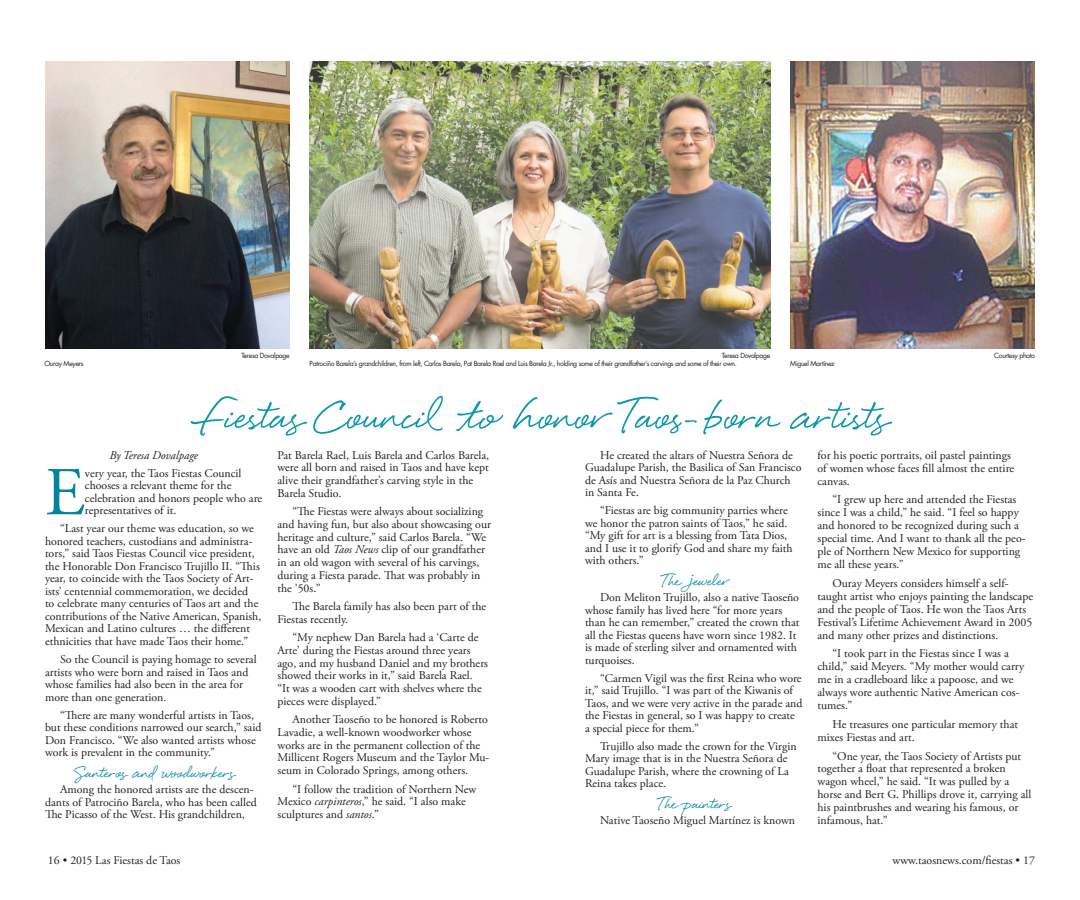
<style>
.page{position:relative;width:1080px;height:900px;background:#fff}
.page>*{position:absolute;margin:0;border:0;box-sizing:border-box;transform-origin:0 0}
.t1{font:72.5px "Eye Catching Pro";color:#0d98af}
.t2{font:68.38px "Adobe Garamond Pro";color:#00849e}
.t3{font:27.5px "Eye Catching Pro";letter-spacing:.02em;color:#00849e}
.t4{font:11.88px/12.5px "Adobe Garamond Pro";color:#231f20}
.t5{font:italic 11.88px "Adobe Garamond Pro";color:#231f20}
.t6{font:6.88px/8.2px "Futura Std";letter-spacing:-.05em;color:#231f20}
.s1{font-style:italic}
</style>
<div class="page">
<img style="left:310px;top:62px;width:460px;height:287px">
<img style="left:790px;top:62px;width:245px;height:286px">
<img style="left:45px;top:62px;width:245px;height:286px">
<p class="t6" style="left:44px;top:359px;width:41px">Ouray Meyers</p>
<p class="t6" style="left:241px;top:351px;width:50px">Teresa Dovalpage</p>
<p class="t6" style="left:310px;top:351px;width:462px;text-indent:412px">Teresa Dovalpage<br>Patrociño Barela’s grandchildren, from left, Carlos Barela, Pat Barela Rael and Luis Barela Jr., holding some of their grandfather’s carvings and some of their own.</p>
<p class="t6" style="left:790px;top:359px;width:46px">Miguel Martínez</p>
<p class="t1" style="left:194px;top:387px;width:690px">Fiestas Council to honor Taos-born artists</p>
<p class="t6" style="left:994px;top:351px;width:42px">Courtesy photo</p>
<p class="t5" style="left:109px;top:448px;width:90px">By Teresa Dovalpage</p>
<p class="t2" style="left:45px;top:452px;width:41px">E</p>
<p class="t4" style="left:85px;top:467px;width:179px">very year, the Taos Fiestas Council chooses a relevant theme for the celebration and honors people who are representatives of it.</p>
<p class="t4" style="left:45px;top:523px;width:218px;text-indent:15px">“Last year our theme was education, so we honored teachers, custodians and administra&shy;tors,” said Taos Fiestas Council vice president, the Honorable Don Francisco Trujillo II. “This year, to coincide with the Taos Society of Art&shy;ists’ centennial commemoration, we decided<br>to celebrate many centuries of Taos art and the contributions of the Native American, Spanish, Mexican and Latino cultures … the different ethnicities that have made Taos their home.”</p>
<p class="t4" style="left:45px;top:653px;width:213px;text-indent:15px">So the Council is paying homage to several artists who were born and raised in Taos and whose families had also been in the area for more than one generation.</p>
<p class="t4" style="left:45px;top:709px;width:218px;text-indent:15px">“There are many wonderful artists in Taos, but these conditions narrowed our search,” said Don Francisco. “We also wanted artists whose work is prevalent in the community.”</p>
<p class="t3" style="left:74px;top:761px;width:161px">Santeros and woodworkers</p>
<p class="t4" style="left:45px;top:783px;width:213px;text-indent:15px">Among the honored artists are the descen&shy;dants of Patrociño Barela, who has been called<br>The Picasso of the West. His grandchildren,</p>
<p class="t4" style="left:278px;top:449px;width:213px">Pat Barela Rael, Luis Barela and Carlos Barela, were all born and raised in Taos and have kept alive their grandfather’s carving style in the Barela Studio.</p>
<p class="t4" style="left:278px;top:505px;width:215px;text-indent:15px">“The Fiestas were always about socializing and having fun, but also about showcasing our heritage and culture,” said Carlos Barela. “We have an old <span class="s1">Taos News</span> clip of our grandfather in an old wagon with several of his carvings, during a Fiesta parade. That was probably in the ’50s.”</p>
<p class="t4" style="left:278px;top:600px;width:210px;text-indent:15px">The Barela family has also been part of the<br>Fiestas recently.</p>
<p class="t4" style="left:278px;top:631px;width:212px;text-indent:15px">“My nephew Dan Barela had a ‘Carte de Arte’ during the Fiestas around three years ago, and my husband Daniel and my brothers showed their works in it,” said Barela Rael.<br>“It was a wooden cart with shelves where the pieces were displayed.”</p>
<p class="t4" style="left:278px;top:714px;width:213px;text-indent:15px">Another Taoseño to be honored is Roberto Lavadie, a well-known woodworker whose works are in the permanent collection of the Millicent Rogers Museum and the Taylor Mu&shy;seum in Colorado Springs, among others.</p>
<p class="t4" style="left:278px;top:783px;width:200px;text-indent:15px">“I follow the tradition of Northern New<br>Mexico <span class="s1">carpinteros</span>,” he said. “I also make sculptures and <span class="s1">santos</span>.”</p>
<p class="t4" style="left:585px;top:449px;width:218px;text-indent:15px">He created the altars of Nuestra Señora de Guadalupe Parish, the Basilica of San Francisco de Asís and Nuestra Señora de la Paz Church in Santa Fe.</p>
<p class="t4" style="left:585px;top:505px;width:209px;text-indent:15px">“Fiestas are big community parties where we honor the patron saints of Taos,” he said. “My gift for art is a blessing from Tata Dios, and I use it to glorify God and share my faith with others.”</p>
<p class="t3" style="left:661px;top:569px;width:67px">The jeweler</p>
<p class="t4" style="left:585px;top:592px;width:216px;text-indent:15px">Don Meliton Trujillo, also a native Taoseño whose family has lived here “for more years than he can remember,” created the crown that all the Fiestas queens have worn since 1982. It is made of sterling silver and ornamented with turquoises.</p>
<p class="t4" style="left:585px;top:672px;width:219px;text-indent:15px">“Carmen Vigil was the first Reina who wore it,” said Trujillo. “I was part of the Kiwanis of Taos, and we were very active in the parade and the Fiestas in general, so I was happy to create a special piece for them.”</p>
<p class="t4" style="left:585px;top:740px;width:213px;text-indent:15px">Trujillo also made the crown for the Virgin Mary image that is in the Nuestra Señora de Guadalupe Parish, where the crowning of La Reina takes place.</p>
<p class="t3" style="left:657px;top:793px;width:73px">The painters</p>
<p class="t4" style="left:600px;top:815px;width:197px">Native Taoseño Miguel Martínez is known</p>
<p class="t4" style="left:818px;top:449px;width:198px;line-height:13px">for his poetic portraits, oil pastel paintings of women whose faces fill almost the entire canvas.</p>
<p class="t4" style="left:818px;top:493px;width:210px;line-height:13px;text-indent:15px">“I grew up here and attended the Fiestas since I was a child,” he said. “I feel so happy and honored to be recognized during such a special time. And I want to thank all the peo&shy;ple of Northern New Mexico for supporting me all these years.”</p>
<p class="t4" style="left:818px;top:577px;width:217px;line-height:13px;text-indent:15px">Ouray Meyers considers himself a self&shy;taught artist who enjoys painting the landscape and the people of Taos. He won the Taos Arts Festival’s Lifetime Achievement Award in 2005 and many other prizes and distinctions.</p>
<p class="t4" style="left:818px;top:647px;width:208px;line-height:13px;text-indent:15px">“I took part in the Fiestas since I was a child,” said Meyers. “My mother would carry me in a cradleboard like a papoose, and we always wore authentic Native American cos&shy;tumes.”</p>
<p class="t4" style="left:818px;top:718px;width:202px;line-height:13px;text-indent:15px">He treasures one particular memory that mixes Fiestas and art.</p>
<p class="t4" style="left:818px;top:750px;width:215px;line-height:13px;text-indent:15px">“One year, the Taos Society of Artists put together a float that represented a broken wagon wheel,” he said. “It was pulled by a horse and Bert G. Phillips drove it, carrying all his paintbrushes and wearing his famous, or infamous, hat.”</p>
<p class="t4" style="left:48px;top:855px;width:134px">16 • 2015 Las Fiestas de Taos</p>
<p class="t4" style="left:893px;top:855px;width:144px">www.taosnews.com/fiestas • 17</p>
</div>
